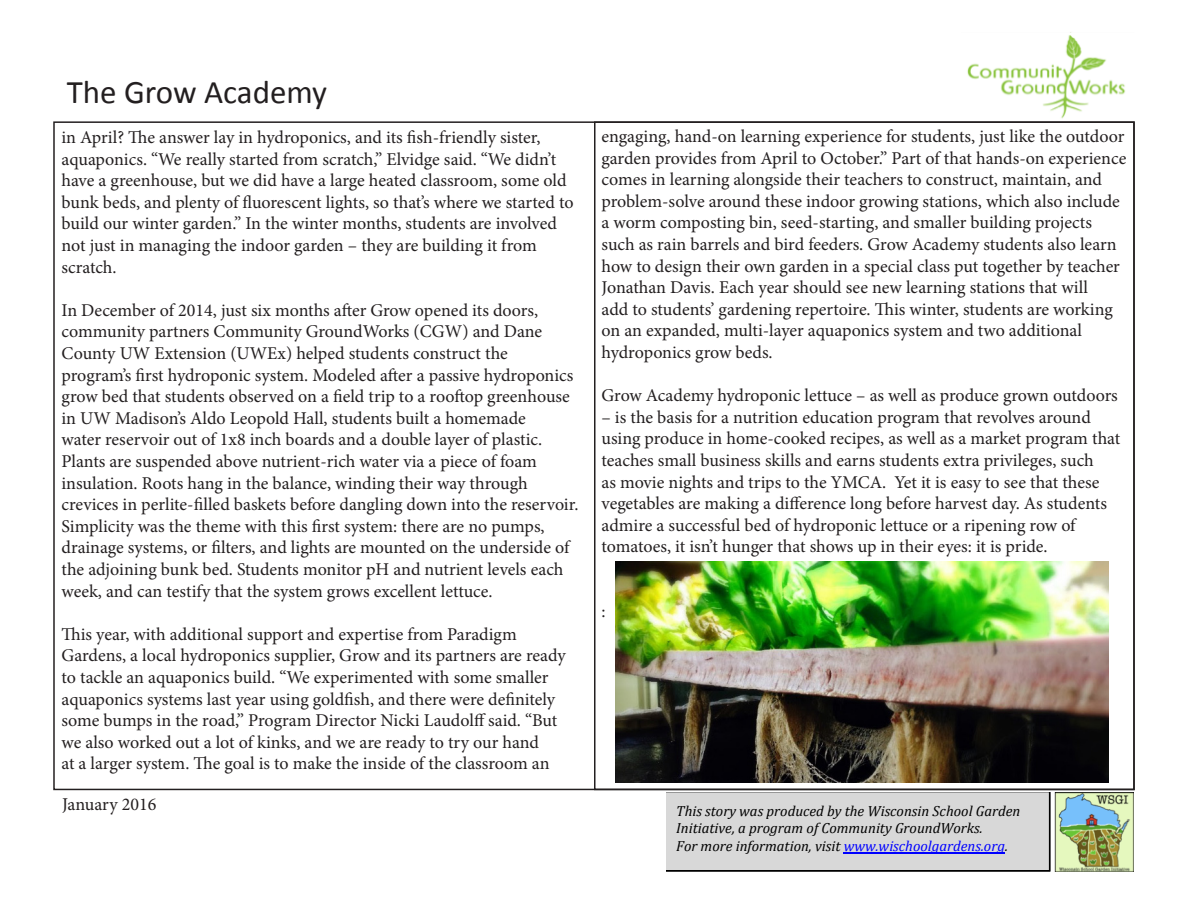
<style>
.page{position:relative;width:1188px;height:918px;background:#fff}
.page>*{position:absolute;margin:0;border:0;box-sizing:border-box;transform-origin:0 0}
.t1{font:33px "Calibri";color:#231f20}
.t2{font:18px/21.6px "Minion Pro";color:#231f20}
.t3{font:italic 14.7px/17.5px "Cambria";color:#000}
.s1{color:#00f}
</style>
<div class="page">
<img style="left:616px;top:561px;width:493px;height:222px">
<img style="left:1055px;top:792px;width:79px;height:80px">
<img style="left:967px;top:32px;width:158px;height:87px">
<div style="left:666px;top:792px;width:384px;height:80px;background:#d8d8d8"></div>
<hr style="left:844px;top:852px;width:161px;height:2px;background:#00f">
<h1 class="t1" style="left:67px;top:71px;width:262px">The Grow Academy</h1>
<p class="t2" style="left:62px;top:127px;width:514px">in April? The answer lay in hydroponics, and its fish-friendly sister, aquaponics. “We really started from scratch,” Elvidge said. “We didn’t have a greenhouse, but we did have a large heated classroom, some old bunk beds, and plenty of fluorescent lights, so that’s where we started to build our winter garden.” In the winter months, students are involved not just in managing the indoor garden – they are building it from scratch.</p>
<p class="t2" style="left:62px;top:299px;width:518px">In December of 2014, just six months after Grow opened its doors, community partners Community GroundWorks (CGW) and Dane County UW Extension (UWEx) helped students construct the program’s first hydroponic system. Modeled after a passive hydroponics grow bed that students observed on a field trip to a rooftop greenhouse in UW Madison’s Aldo Leopold Hall, students built a homemade<br>water reservoir out of 1x8 inch boards and a double layer of plastic.<br>Plants are suspended above nutrient-rich water via a piece of foam insulation. Roots hang in the balance, winding their way through crevices in perlite-filled baskets before dangling down into the reservoir.<br>Simplicity was the theme with this first system: there are no pumps, drainage systems, or filters, and lights are mounted on the underside of the adjoining bunk bed. Students monitor pH and nutrient levels each week, and can testify that the system grows excellent lettuce.</p>
<p class="t2" style="left:62px;top:623px;width:506px">This year, with additional support and expertise from Paradigm Gardens, a local hydroponics supplier, Grow and its partners are ready to tackle an aquaponics build. “We experimented with some smaller aquaponics systems last year using goldfish, and there were definitely some bumps in the road,” Program Director Nicki Laudolff said. “But we also worked out a lot of kinks, and we are ready to try our hand<br>at a larger system. The goal is to make the inside of the classroom an</p>
<p class="t2" style="left:62px;top:793px;width:96px">January 2016</p>
<p class="t2" style="left:602px;top:126px;width:526px">engaging, hand-on learning experience for students, just like the outdoor garden provides from April to October.” Part of that hands-on experience comes in learning alongside their teachers to construct, maintain, and problem-solve around these indoor growing stations, which also include a worm composting bin, seed-starting, and smaller building projects such as rain barrels and bird feeders. Grow Academy students also learn how to design their own garden in a special class put together by teacher Jonathan Davis. Each year should see new learning stations that will<br>add to students’ gardening repertoire. This winter, students are working on an expanded, multi-layer aquaponics system and two additional hydroponics grow beds.</p>
<p class="t2" style="left:602px;top:385px;width:518px">Grow Academy hydroponic lettuce – as well as produce grown outdoors</p>
<p class="t2" style="left:602px;top:406px;width:520px">– is the basis for a nutrition education program that revolves around using produce in home-cooked recipes, as well as a market program that teaches small business skills and earns students extra privileges, such<br>as movie nights and trips to the YMCA. Yet it is easy to see that these vegetables are making a difference long before harvest day. As students admire a successful bed of hydroponic lettuce or a ripening row of tomatoes, it isn’t hunger that shows up in their eyes: it is pride.</p>
<p class="t2" style="left:602px;top:601px;width:6px">:</p>
<p class="t3" style="left:676px;top:802px;width:346px">This story was produced by the Wisconsin School Garden<br>Initiative, a program of Community GroundWorks.<br>For more information, visit <span class="s1">www.wischoolgardens.org</span>.</p>
</div>
